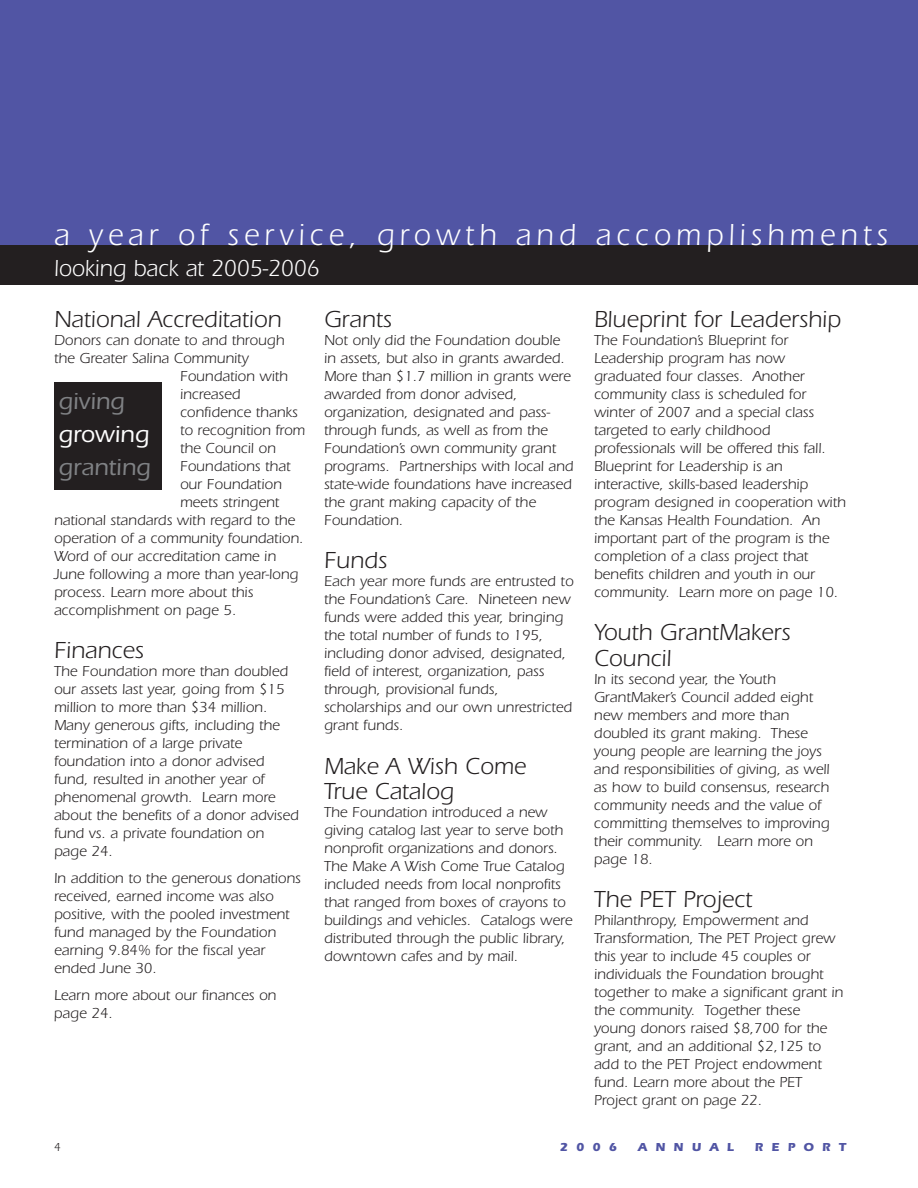
<style>
.page{position:relative;width:918px;height:1188px;background:#fff}
.page>*{position:absolute;margin:0;border:0;box-sizing:border-box;transform-origin:0 0}
.t1{font:31.5px "Itc Eras";letter-spacing:.17em;color:#fff;scale:.95 1}
.t2{font:24px/25.5px "Itc Eras";color:#231f20}
.t3{font:24px "Itc Eras";color:#fff;scale:.95 1}
.t4{font:500 24px "Itc Eras";color:#808285}
.t5{font:500 24px "Itc Eras";color:#fff}
.t6{font:15px/18px "Itc Eras";color:#231f20}
.t7{font:700 12px "Itc Eras";letter-spacing:.68em;color:#5155a4}
.t8{font:12px "Itc Eras";color:#231f20}
</style>
<div class="page">
<div style="left:0;top:245px;width:918px;height:40px;background:#231f20"></div>
<div style="left:0;top:0;width:918px;height:245px;background:#5155a4"></div>
<div style="left:54px;top:382px;width:108px;height:108px;background:#231f20"></div>
<h1 class="t1" style="left:54px;top:224px;width:879px">a year of service, growth and accomplishments</h1>
<h2 class="t3" style="left:54px;top:260px;width:281px">looking back at 2005-2006</h2>
<h2 class="t2" style="left:54px;top:308px;width:229px">National Accreditation</h2>
<p class="t6" style="left:54px;top:332px;width:232px">Donors can donate to and through</p>
<p class="t6" style="left:54px;top:350px;width:196px">the Greater Salina Community</p>
<p class="t6" style="left:180px;top:368px;width:110px">Foundation with</p>
<p class="t6" style="left:180px;top:386px;width:62px">increased</p>
<p class="t6" style="left:180px;top:404px;width:119px">confidence thanks</p>
<p class="t6" style="left:180px;top:422px;width:127px">to recognition from</p>
<p class="t6" style="left:180px;top:440px;width:97px">the Council on</p>
<p class="t6" style="left:180px;top:458px;width:112px">Foundations that</p>
<p class="t6" style="left:180px;top:476px;width:103px">our Foundation</p>
<p class="t6" style="left:180px;top:494px;width:101px">meets stringent</p>
<p class="t6" style="left:54px;top:512px;width:243px">national standards with regard to the</p>
<p class="t6" style="left:54px;top:530px;width:251px">operation of a community foundation.</p>
<p class="t6" style="left:54px;top:548px;width:224px">Word of our accreditation came in</p>
<p class="t6" style="left:54px;top:566px;width:246px">June following a more than year-long</p>
<p class="t6" style="left:54px;top:584px;width:201px">process. Learn more about this</p>
<p class="t6" style="left:54px;top:602px;width:184px">accomplishment on page 5.</p>
<h2 class="t2" style="left:54px;top:640px;width:91px">Finances</h2>
<p class="t6" style="left:54px;top:664px;width:247px">The Foundation more than doubled our assets last year, going from $15 million to more than $34 million.<br>Many generous gifts, including the termination of a large private foundation into a donor advised fund, resulted in another year of phenomenal growth. Learn more about the benefits of a donor advised fund vs. a private foundation on page 24.</p>
<p class="t6" style="left:54px;top:871px;width:248px">In addition to the generous donations received, earned income was also positive, with the pooled investment fund managed by the Foundation earning 9.84% for the fiscal year ended June 30.</p>
<p class="t6" style="left:54px;top:988px;width:224px">Learn more about our finances on page 24.</p>
<h2 class="t4" style="left:58px;top:393px;width:68px">giving</h2>
<h2 class="t5" style="left:58px;top:426px;width:92px">growing</h2>
<h2 class="t4" style="left:58px;top:459px;width:94px">granting</h2>
<h2 class="t2" style="left:324px;top:308px;width:69px">Grants</h2>
<p class="t6" style="left:324px;top:332px;width:251px">Not only did the Foundation double in assets, but also in grants awarded.<br>More than $1.7 million in grants were awarded from donor advised, organization, designated and pass&shy;through funds, as well as from the Foundation’s own community grant programs. Partnerships with local and state-wide foundations have increased the grant making capacity of the Foundation.</p>
<h2 class="t2" style="left:324px;top:550px;width:65px">Funds</h2>
<p class="t6" style="left:324px;top:574px;width:251px">Each year more funds are entrusted to the Foundation’s Care. Nineteen new funds were added this year, bringing the total number of funds to 195, including donor advised, designated, field of interest, organization, pass through, provisional funds, scholarships and our own unrestricted grant funds.</p>
<h2 class="t2" style="left:324px;top:755px;width:204px">Make A Wish Come<br>True Catalog</h2>
<p class="t6" style="left:324px;top:805px;width:250px">The Foundation introduced a new giving catalog last year to serve both nonprofit organizations and donors.<br>The Make A Wish Come True Catalog included needs from local nonprofits that ranged from boxes of crayons to buildings and vehicles. Catalogs were distributed through the public library, downtown cafes and by mail.</p>
<h2 class="t2" style="left:594px;top:308px;width:248px">Blueprint for Leadership</h2>
<p class="t6" style="left:594px;top:332px;width:253px">The Foundation’s Blueprint for Leadership program has now graduated four classes. Another community class is scheduled for winter of 2007 and a special class targeted to early childhood professionals will be offered this fall.<br>Blueprint for Leadership is an interactive, skills-based leadership program designed in cooperation with the Kansas Health Foundation. An important part of the program is the completion of a class project that benefits children and youth in our community. Learn more on page 10.</p>
<h2 class="t2" style="left:594px;top:622px;width:198px">Youth GrantMakers<br>Council</h2>
<p class="t6" style="left:594px;top:671px;width:237px">In its second year, the Youth<br>GrantMaker’s Council added eight new members and more than doubled its grant making. These young people are learning the joys and responsibilities of giving, as well as how to build consensus, research community needs and the value of committing themselves to improving their community. Learn more on page 18.</p>
<h2 class="t2" style="left:594px;top:889px;width:160px">The PET Project</h2>
<p class="t6" style="left:594px;top:913px;width:251px">Philanthropy, Empowerment and Transformation, The PET Project grew this year to include 45 couples or individuals the Foundation brought together to make a significant grant in the community. Together these young donors raised $8,700 for the grant, and an additional $2,125 to add to the PET Project endowment fund. Learn more about the PET Project grant on page 22.</p>
<p class="t8" style="left:54px;top:1143px;width:8px">4</p>
<p class="t7" style="left:560px;top:1143px;width:59px">2006</p>
<p class="t7" style="left:638px;top:1143px;width:98px">ANNUAL</p>
<p class="t7" style="left:755px;top:1143px;width:93px">REPORT</p>
</div>
